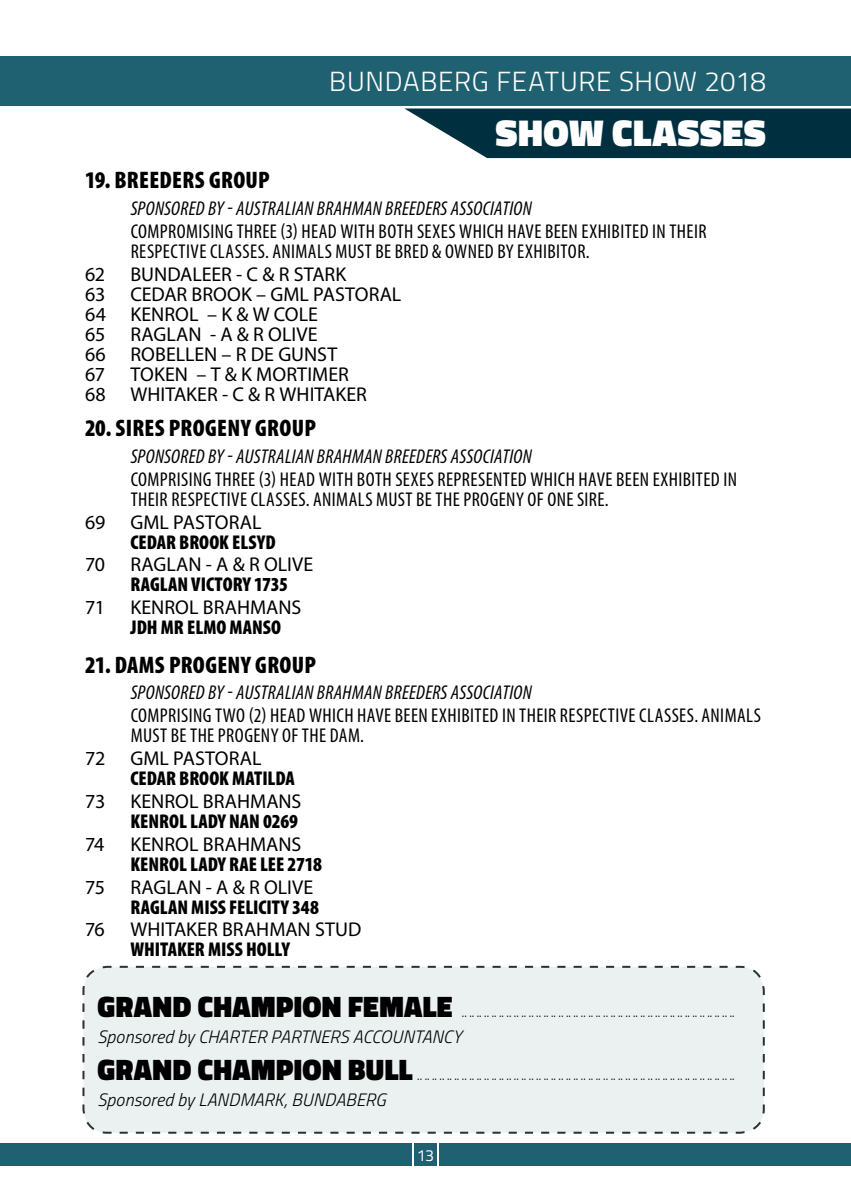
<style>
.page{position:relative;width:851px;height:1191px;background:#fff}
.page>*{position:absolute;margin:0;border:0;box-sizing:border-box;transform-origin:0 0}
.t1{font:900 37.8px "Titillium Web";letter-spacing:.015em;color:#fff}
.CHAMPION{font:900 30px "Titillium Web";letter-spacing:.015em;color:#000;scale:.95 1}
.t2{font:300 27.6px "Titillium Web";letter-spacing:.025em;color:#fff}
.CLASS{font:900 condensed 24px "Myriad Pro";letter-spacing:.015em;color:#000}
.BODY_CONDENSED{font:condensed 20px/20px "Myriad Pro";letter-spacing:.02em;color:#000}
.ACCOUNT{font:20px/20px "Myriad Pro";color:#000}
.ACCOUNT-2{font:900 condensed 20px/20px "Myriad Pro";color:#000}
.SPONSORED{font:italic condensed 20px "Myriad Pro";letter-spacing:.01em;color:#000}
.SPONSORED_BY{font:italic 300 18px "Titillium Web";letter-spacing:.005em;color:#000}
.t3{font:16px "Titillium Web";color:#fff}
.CHAMPION-2{font:12px "Titillium Web";color:#000;scale:.95 1}
.s1{font-weight:400;font-stretch:normal}
.s2{font-weight:900;font-stretch:condensed}
</style>
<div class="page">
<svg style="left:404px;top:108px;width:446px;height:50px;background:#1a4452"></svg>
<div style="left:0;top:57px;width:850px;height:49px;background:#206171"></div>
<div style="left:0;top:1143px;width:411px;height:23px;background:#206171"></div>
<div style="left:439px;top:1143px;width:411px;height:23px;background:#206171"></div>
<div style="left:414px;top:1143px;width:23px;height:23px;background:#206171"></div>
<div style="left:82px;top:965px;width:683px;height:169px;background:#ebf0f1"></div>
<h3 class="t2" style="left:329px;top:61px;width:438px">BUNDABERG FEATURE SHOW 2018</h3>
<h1 class="t1" style="left:495px;top:105px;width:271px">SHOW CLASSES</h1>
<p class="CLASS" style="left:85px;top:167px;width:186px">19. BREEDERS GROUP</p>
<p class="SPONSORED" style="left:131px;top:196px;width:403px">SPONSORED BY - AUSTRALIAN BRAHMAN BREEDERS ASSOCIATION</p>
<p class="BODY_CONDENSED" style="left:131px;top:221px;width:577px">COMPROMISING THREE (3) HEAD WITH BOTH SEXES WHICH HAVE BEEN EXHIBITED IN THEIR<br>RESPECTIVE CLASSES. ANIMALS MUST BE BRED &amp; OWNED BY EXHIBITOR.</p>
<p class="ACCOUNT" style="left:85px;top:264px;width:22px">62</p>
<p class="ACCOUNT" style="left:130px;top:264px;width:217px">BUNDALEER - C &amp; R STARK</p>
<p class="ACCOUNT" style="left:85px;top:284px;width:22px">63</p>
<p class="ACCOUNT" style="left:130px;top:284px;width:272px">CEDAR BROOK – GML PASTORAL</p>
<p class="ACCOUNT" style="left:85px;top:304px;width:234px">64 KENROL – K &amp; W COLE</p>
<p class="ACCOUNT" style="left:85px;top:324px;width:22px">65</p>
<p class="ACCOUNT" style="left:130px;top:324px;width:188px">RAGLAN - A &amp; R OLIVE</p>
<p class="ACCOUNT" style="left:85px;top:344px;width:254px">66 ROBELLEN – R DE GUNST</p>
<p class="ACCOUNT" style="left:85px;top:364px;width:21px">67</p>
<p class="ACCOUNT" style="left:130px;top:364px;width:220px">TOKEN – T &amp; K MORTIMER</p>
<p class="ACCOUNT" style="left:85px;top:384px;width:283px">68 WHITAKER - C &amp; R WHITAKER</p>
<p class="CLASS" style="left:85px;top:415px;width:232px">20. SIRES PROGENY GROUP</p>
<p class="SPONSORED" style="left:131px;top:444px;width:403px">SPONSORED BY - AUSTRALIAN BRAHMAN BREEDERS ASSOCIATION</p>
<p class="BODY_CONDENSED" style="left:131px;top:469px;width:607px">COMPRISING THREE (3) HEAD WITH BOTH SEXES REPRESENTED WHICH HAVE BEEN EXHIBITED IN<br>THEIR RESPECTIVE CLASSES. ANIMALS MUST BE THE PROGENY OF ONE SIRE.</p>
<p class="ACCOUNT" style="left:85px;top:511px;width:22px">69</p>
<p class="ACCOUNT-2" style="left:130px;top:512px;width:147px"><span class="s1">GML PASTORAL<br></span>CEDAR BROOK ELSYD</p>
<p class="ACCOUNT" style="left:85px;top:554px;width:22px">70</p>
<p class="ACCOUNT-2" style="left:130px;top:555px;width:184px"><span class="s1">RAGLAN - A &amp; R OLIVE<br></span>RAGLAN VICTORY 1735</p>
<p class="ACCOUNT" style="left:85px;top:597px;width:21px">71</p>
<p class="ACCOUNT" style="left:130px;top:597px;width:172px">KENROL BRAHMANS<br><span class="s2">JDH MR ELMO MANSO</span></p>
<p class="CLASS" style="left:85px;top:651px;width:232px">21. DAMS PROGENY GROUP</p>
<p class="SPONSORED" style="left:131px;top:680px;width:403px">SPONSORED BY - AUSTRALIAN BRAHMAN BREEDERS ASSOCIATION</p>
<p class="BODY_CONDENSED" style="left:131px;top:705px;width:631px">COMPRISING TWO (2) HEAD WHICH HAVE BEEN EXHIBITED IN THEIR RESPECTIVE CLASSES. ANIMALS<br>MUST BE THE PROGENY OF THE DAM.</p>
<p class="ACCOUNT" style="left:85px;top:748px;width:22px">72</p>
<p class="ACCOUNT-2" style="left:130px;top:748px;width:166px"><span class="s1">GML PASTORAL<br></span>CEDAR BROOK MATILDA</p>
<p class="ACCOUNT" style="left:85px;top:791px;width:22px">73</p>
<p class="ACCOUNT-2" style="left:130px;top:791px;width:172px"><span class="s1">KENROL BRAHMANS<br></span>KENROL LADY NAN 0269</p>
<p class="ACCOUNT" style="left:85px;top:833px;width:21px">74</p>
<p class="ACCOUNT-2" style="left:130px;top:834px;width:193px"><span class="s1">KENROL BRAHMANS<br></span>KENROL LADY RAE LEE 2718</p>
<p class="ACCOUNT" style="left:85px;top:876px;width:21px">75</p>
<p class="ACCOUNT-2" style="left:130px;top:877px;width:190px"><span class="s1">RAGLAN - A &amp; R OLIVE<br></span>RAGLAN MISS FELICITY 348</p>
<p class="ACCOUNT" style="left:85px;top:919px;width:21px">76</p>
<p class="ACCOUNT" style="left:130px;top:919px;width:232px">WHITAKER BRAHMAN STUD<br><span class="s2">WHITAKER MISS HOLLY</span></p>
<p class="CHAMPION" style="left:98px;top:984px;width:375px">GRAND CHAMPION FEMALE</p>
<p class="CHAMPION-2" style="left:462px;top:1003px;width:286px">. .. .. .. .. .. .. .. .. .. .. .. .. .. .. .. .. .. .. .. .. .. .. .. .. .. .. .. .. .. .. .. .. .. .. .. .. .</p>
<p class="SPONSORED_BY" style="left:97px;top:1023px;width:365px">Sponsored by CHARTER PARTNERS ACCOUNTANCY</p>
<p class="CHAMPION" style="left:98px;top:1047px;width:333px">GRAND CHAMPION BULL</p>
<p class="CHAMPION-2" style="left:417px;top:1067px;width:333px">. .. .. .. .. .. .. .. .. .. .. .. .. .. .. .. .. .. .. .. .. .. .. .. .. .. .. .. .. .. .. .. .. .. .. .. .. .. .. .. .. .. .. .</p>
<p class="SPONSORED_BY" style="left:97px;top:1086px;width:290px">Sponsored by LANDMARK, BUNDABERG</p>
<p class="t3" style="left:417px;top:1143px;width:19px">13</p>
</div>
